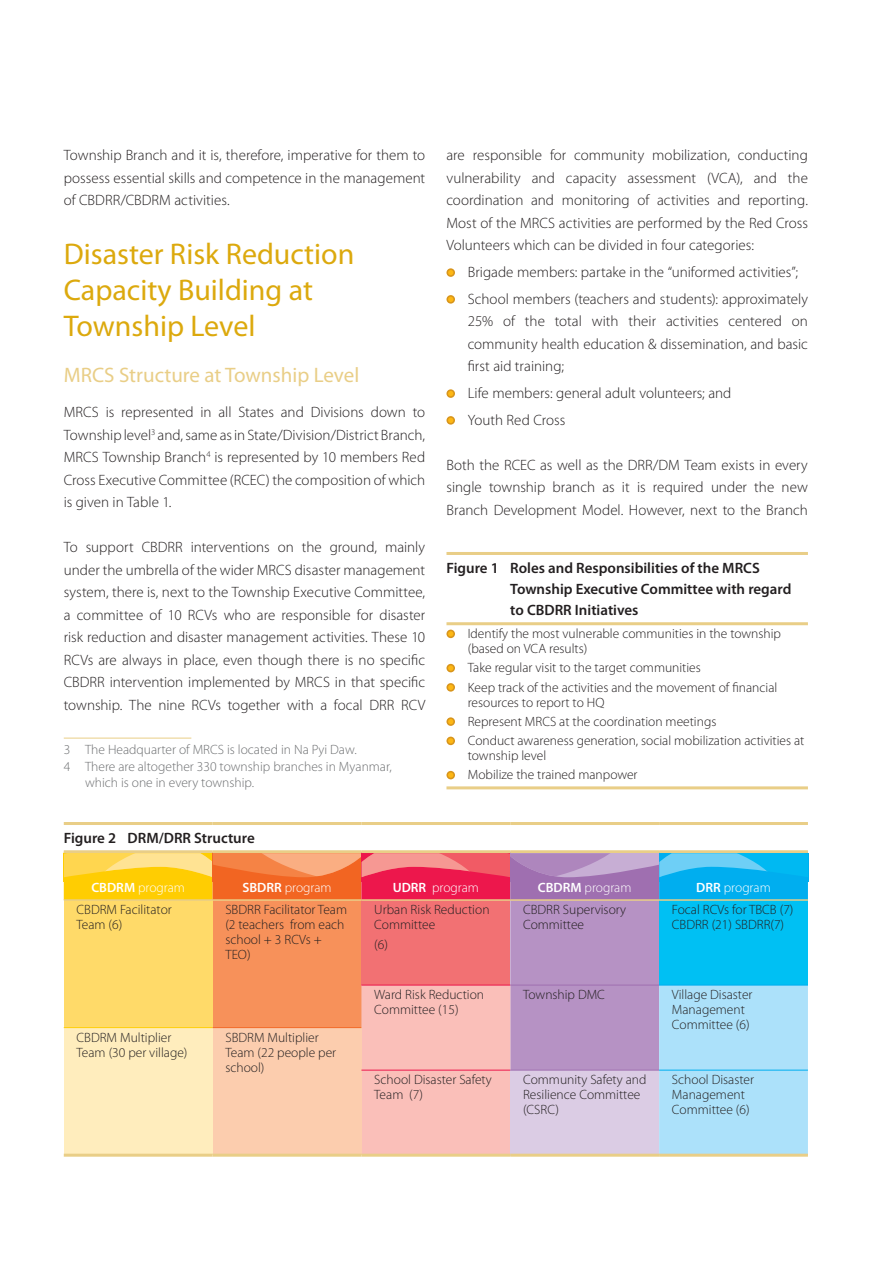
<style>
.page{position:relative;width:893px;height:1263px;background:#fff}
.page>*{position:absolute;margin:0;border:0;box-sizing:border-box;transform-origin:0 0}
.t1{font:30px/36px "Myriad Pro";color:#dca90d}
.t2{font:21px "Myriad Pro";color:#e9ce87}
.t3{font:300 15px/22.5px "Myriad Pro";color:#231f20;text-align:justify}
.t4{font:600 15px/21px "Myriad Pro";color:#231f20}
.t5{font:300 13.5px/15px "Myriad Pro";color:#231f20}
.t6{font:300 13.5px "Myriad Pro";color:#6d6f71}
.t7{font:300 13.5px "Myriad Pro";color:#fff}
.s1{font-weight:600}
</style>
<div class="page">
<svg style="left:446px;top:268px;width:9px;height:9px"></svg>
<svg style="left:448px;top:270px;width:5px;height:5px"></svg>
<svg style="left:446px;top:295px;width:9px;height:9px"></svg>
<svg style="left:448px;top:297px;width:5px;height:5px"></svg>
<svg style="left:446px;top:389px;width:9px;height:9px"></svg>
<svg style="left:448px;top:391px;width:5px;height:5px"></svg>
<svg style="left:446px;top:416px;width:9px;height:9px"></svg>
<svg style="left:448px;top:418px;width:5px;height:5px"></svg>
<hr style="left:64px;top:738px;width:127px;height:1px;background:#e9ce87">
<hr style="left:446px;top:552px;width:362px;height:3px;background:#e9ce87">
<hr style="left:446px;top:786px;width:362px;height:3px;background:#e9ce87">
<hr style="left:446px;top:622px;width:362px;height:3px;background:#e9ce87">
<svg style="left:446px;top:630px;width:9px;height:8px"></svg>
<svg style="left:448px;top:631px;width:5px;height:5px"></svg>
<svg style="left:446px;top:664px;width:9px;height:8px"></svg>
<svg style="left:448px;top:665px;width:5px;height:6px"></svg>
<svg style="left:446px;top:683px;width:9px;height:9px"></svg>
<svg style="left:448px;top:685px;width:5px;height:5px"></svg>
<svg style="left:446px;top:717px;width:9px;height:9px"></svg>
<svg style="left:448px;top:719px;width:5px;height:5px"></svg>
<svg style="left:446px;top:737px;width:9px;height:8px"></svg>
<svg style="left:448px;top:738px;width:5px;height:5px"></svg>
<svg style="left:446px;top:771px;width:9px;height:8px"></svg>
<svg style="left:448px;top:772px;width:5px;height:6px"></svg>
<hr style="left:64px;top:822px;width:149px;height:3px;background:#e9ce87">
<hr style="left:213px;top:822px;width:148px;height:3px;background:#e9ce87">
<hr style="left:361px;top:822px;width:149px;height:3px;background:#e9ce87">
<hr style="left:510px;top:822px;width:149px;height:3px;background:#e9ce87">
<hr style="left:659px;top:822px;width:149px;height:3px;background:#e9ce87">
<hr style="left:64px;top:850px;width:149px;height:3px;background:#e9ce87">
<hr style="left:213px;top:850px;width:148px;height:3px;background:#e9ce87">
<hr style="left:361px;top:850px;width:149px;height:3px;background:#e9ce87">
<hr style="left:510px;top:850px;width:149px;height:3px;background:#e9ce87">
<hr style="left:659px;top:850px;width:149px;height:3px;background:#e9ce87">
<hr style="left:64px;top:1154px;width:149px;height:3px;background:#e9ce87">
<hr style="left:213px;top:1154px;width:148px;height:3px;background:#e9ce87">
<hr style="left:361px;top:1154px;width:149px;height:3px;background:#e9ce87">
<hr style="left:510px;top:1154px;width:149px;height:3px;background:#e9ce87">
<hr style="left:659px;top:1154px;width:149px;height:3px;background:#e9ce87">
<svg style="left:64px;top:852px;width:744px;height:303px;background:#d0b5a9"></svg>
<p class="t3" style="left:64px;top:144px;width:363px">Township Branch and it is, therefore, imperative for them to possess essential skills and competence in the management of CBDRR/CBDRM activities.</p>
<h1 class="t1" style="left:64px;top:235px;width:292px">Disaster Risk Reduction<br>Capacity Building at<br>Township Level</h1>
<h2 class="t2" style="left:64px;top:362px;width:297px">MRCS Structure at Township Level</h2>
<p class="t3" style="left:64px;top:401px;width:363px">MRCS is represented in all States and Divisions down to Township level<sup>3</sup> and, same as in State/Division/District Branch, MRCS Township Branch<sup>4</sup> is represented by 10 members Red Cross Executive Committee (RCEC) the composition of which is given in Table 1.</p>
<p class="t3" style="left:64px;top:536px;width:363px">To support CBDRR interventions on the ground, mainly under the umbrella of the wider MRCS disaster management system, there is, next to the Township Executive Committee, a committee of 10 RCVs who are responsible for disaster risk reduction and disaster management activities. These 10<br>RCVs are always in place, even though there is no specific CBDRR intervention implemented by MRCS in that specific township. The nine RCVs together with a focal DRR RCV</p>
<p class="t6" style="left:64px;top:742px;width:294px">3 The Headquarter of MRCS is located in Na Pyi Daw.</p>
<p class="t6" style="left:64px;top:758px;width:330px">4 There are altogether 330 township branches in Myanmar,</p>
<p class="t6" style="left:85px;top:775px;width:171px">which is one in every township.</p>
<p class="t3" style="left:446px;top:144px;width:363px">are responsible for community mobilization, conducting vulnerability and capacity assessment (VCA), and the coordination and monitoring of activities and reporting.<br>Most of the MRCS activities are performed by the Red Cross Volunteers which can be divided in four categories:</p>
<p class="t3" style="left:468px;top:259px;width:342px;line-height:26.7px">Brigade members: partake in the “uniformed activities”;<br>School members (teachers and students): approximately</p>
<p class="t3" style="left:468px;top:310px;width:342px">25% of the total with their activities centered on community health education &amp; dissemination, and basic first aid training;</p>
<p class="t3" style="left:468px;top:380px;width:265px;line-height:26.7px">Life members: general adult volunteers; and<br>Youth Red Cross</p>
<p class="t3" style="left:446px;top:454px;width:363px">Both the RCEC as well as the DRR/DM Team exists in every single township branch as it is required under the new Branch Development Model. However, next to the Branch</p>
<p class="t4" style="left:510px;top:558px;width:283px;text-indent:-64px">Figure 1 Roles and Responsibilities of the MRCS<br>Township Executive Committee with regard to CBDRR Initiatives</p>
<p class="t5" style="left:468px;top:626px;width:315px">Identify the most vulnerable communities in the township (based on VCA results)</p>
<p class="t5" style="left:468px;top:658px;width:311px;line-height:19.2px">Take regular visit to the target communities<br>Keep track of the activities and the movement of financial</p>
<p class="t5" style="left:468px;top:693px;width:338px;line-height:19.2px">resources to report to HQ<br>Represent MRCS at the coordination meetings<br>Conduct awareness generation, social mobilization activities at</p>
<p class="t5" style="left:468px;top:746px;width:171px;line-height:19.2px">township level<br>Mobilize the trained manpower</p>
<p class="t4" style="left:64px;top:828px;width:193px">Figure 2 DRM/DRR Structure</p>
<p class="t7" style="left:91px;top:879px;width:95px"><span class="s1">CBDRM</span> program</p>
<p class="t7" style="left:242px;top:879px;width:91px"><span class="s1">SBDRR</span> program</p>
<p class="t7" style="left:393px;top:879px;width:88px"><span class="s1">UDRR</span> program</p>
<p class="t7" style="left:538px;top:879px;width:95px"><span class="s1">CBDRM</span> program</p>
<p class="t7" style="left:696px;top:879px;width:76px"><span class="s1">DRR</span> program</p>
<p class="t5" style="left:77px;top:903px;width:97px">CBDRM Facilitator<br>Team (6)</p>
<p class="t5" style="left:225px;top:903px;width:123px">SBDRR Facilitator Team (2 teachers from each school + 3 RCVs +<br>TEO)</p>
<p class="t5" style="left:374px;top:903px;width:117px">Urban Risk Reduction<br>Committee</p>
<p class="t5" style="left:523px;top:903px;width:105px">CBDRR Supervisory<br>Committee</p>
<p class="t5" style="left:672px;top:903px;width:123px">Focal RCVs for TBCB (7)<br>CBDRR (21) SBDRR(7)</p>
<p class="t5" style="left:374px;top:937px;width:15px">(6)</p>
<p class="t5" style="left:77px;top:1030px;width:112px">CBDRM Multiplier<br>Team (30 per village)</p>
<p class="t5" style="left:225px;top:1030px;width:112px">SBDRM Multiplier<br>Team (22 people per school)</p>
<p class="t5" style="left:374px;top:988px;width:111px">Ward Risk Reduction<br>Committee (15)</p>
<p class="t5" style="left:523px;top:988px;width:83px">Township DMC</p>
<p class="t5" style="left:672px;top:988px;width:82px">Village Disaster<br>Management<br>Committee (6)</p>
<p class="t5" style="left:374px;top:1073px;width:119px">School Disaster Safety<br>Team (7)</p>
<p class="t5" style="left:523px;top:1073px;width:125px">Community Safety and<br>Resilience Committee (CSRC)</p>
<p class="t5" style="left:672px;top:1073px;width:84px">School Disaster<br>Management<br>Committee (6)</p>
</div>
